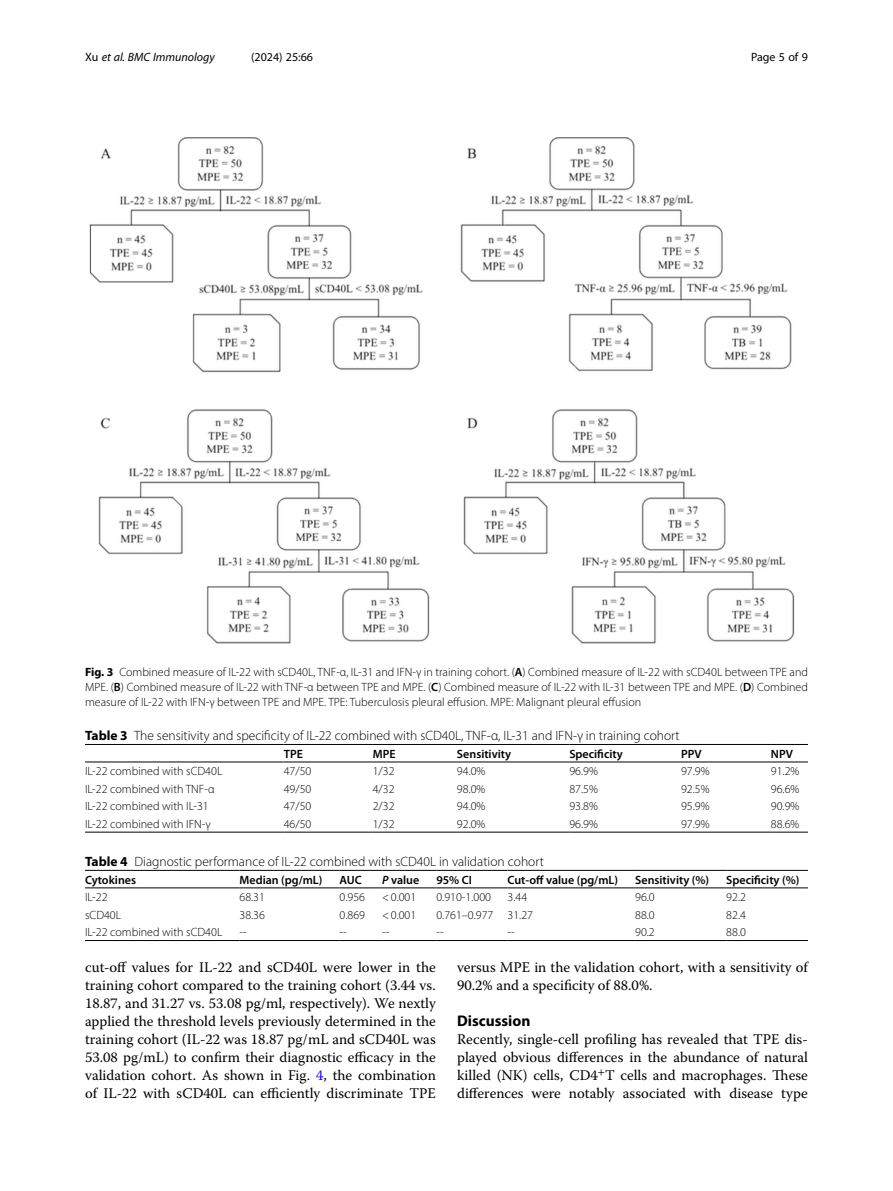
<style>
.page{position:relative;width:893px;height:1191px;background:#fff}
.page>*{position:absolute;margin:0;border:0;box-sizing:border-box;transform-origin:0 0}
.Head_1{font:700 15.45px "Myriad Pro";color:#000}
.Body_Text{font:14.7px/18px "Warnock Pro";color:#000;text-align:justify}
.Table_Caption{font:300 13.5px "Myriad Pro";color:#000}
.Figure_Caption{font:300 12px/15px "Myriad Pro";color:#000;text-align:justify}
.Table_Body{font:300 12px "Myriad Pro";color:#000}
.Table_Head{font:600 12px "Myriad Pro";color:#000}
.t1{font:italic 12px "Myriad Pro";color:#000}
.t2{font:12px "Myriad Pro";color:#000}
.s1{font-style:normal}
.s2{font-weight:700}
.s3{font-weight:600}
.s4{font-style:italic}
.s5{color:#00f}
</style>
<div class="page">
<hr style="left:85px;top:761px;width:199px;height:1px;background:#000">
<hr style="left:284px;top:744px;width:89px;height:1px;background:#000">
<hr style="left:284px;top:761px;width:89px;height:1px;background:#000">
<hr style="left:373px;top:744px;width:84px;height:1px;background:#000">
<hr style="left:373px;top:761px;width:84px;height:1px;background:#000">
<hr style="left:457px;top:744px;width:112px;height:1px;background:#000">
<hr style="left:457px;top:761px;width:112px;height:1px;background:#000">
<hr style="left:569px;top:744px;width:112px;height:1px;background:#000">
<hr style="left:569px;top:761px;width:112px;height:1px;background:#000">
<hr style="left:681px;top:744px;width:90px;height:1px;background:#000">
<hr style="left:681px;top:761px;width:90px;height:1px;background:#000">
<hr style="left:771px;top:744px;width:37px;height:1px;background:#000">
<hr style="left:771px;top:761px;width:37px;height:1px;background:#000">
<hr style="left:85px;top:832px;width:199px;height:1px;background:#000">
<hr style="left:284px;top:832px;width:89px;height:1px;background:#000">
<hr style="left:373px;top:832px;width:84px;height:1px;background:#000">
<hr style="left:457px;top:832px;width:112px;height:1px;background:#000">
<hr style="left:569px;top:832px;width:112px;height:1px;background:#000">
<hr style="left:681px;top:832px;width:90px;height:1px;background:#000">
<hr style="left:771px;top:832px;width:37px;height:1px;background:#000">
<hr style="left:85px;top:744px;width:199px;height:1px;background:#000">
<hr style="left:85px;top:887px;width:154px;height:1px;background:#000">
<hr style="left:239px;top:870px;width:101px;height:1px;background:#000">
<hr style="left:239px;top:887px;width:101px;height:1px;background:#000">
<hr style="left:340px;top:870px;width:42px;height:1px;background:#000">
<hr style="left:340px;top:887px;width:42px;height:1px;background:#000">
<hr style="left:382px;top:870px;width:54px;height:1px;background:#000">
<hr style="left:382px;top:887px;width:54px;height:1px;background:#000">
<hr style="left:436px;top:870px;width:72px;height:1px;background:#000">
<hr style="left:436px;top:887px;width:72px;height:1px;background:#000">
<hr style="left:508px;top:870px;width:127px;height:1px;background:#000">
<hr style="left:508px;top:887px;width:127px;height:1px;background:#000">
<hr style="left:635px;top:870px;width:91px;height:1px;background:#000">
<hr style="left:635px;top:887px;width:91px;height:1px;background:#000">
<hr style="left:726px;top:870px;width:82px;height:1px;background:#000">
<hr style="left:726px;top:887px;width:82px;height:1px;background:#000">
<hr style="left:85px;top:940px;width:154px;height:1px;background:#000">
<hr style="left:239px;top:940px;width:101px;height:1px;background:#000">
<hr style="left:340px;top:940px;width:42px;height:1px;background:#000">
<hr style="left:382px;top:940px;width:54px;height:1px;background:#000">
<hr style="left:436px;top:940px;width:72px;height:1px;background:#000">
<hr style="left:508px;top:940px;width:127px;height:1px;background:#000">
<hr style="left:635px;top:940px;width:91px;height:1px;background:#000">
<hr style="left:726px;top:940px;width:82px;height:1px;background:#000">
<hr style="left:85px;top:870px;width:154px;height:1px;background:#000">
<img style="left:89px;top:137px;width:706px;height:507px">
<p class="t1" style="left:85px;top:50px;width:131px"><span class="s1">Xu</span> et al. BMC Immunology</p>
<p class="t2" style="left:251px;top:50px;width:63px">(2024) 25:66</p>
<p class="t2" style="left:751px;top:50px;width:58px">Page 5 of 9</p>
<p class="Figure_Caption" style="left:85px;top:664px;width:724px"><span class="s2">Fig. 3</span> Combined measure of IL-22 with sCD40L, TNF-α, IL-31 and IFN-γ in training cohort. (<span class="s3">A</span>) Combined measure of IL-22 with sCD40L between TPE and MPE. (<span class="s3">B</span>) Combined measure of IL-22 with TNF-α between TPE and MPE. (<span class="s3">C</span>) Combined measure of IL-22 with IL-31 between TPE and MPE. (<span class="s3">D</span>) Combined measure of IL-22 with IFN-γ between TPE and MPE. TPE: Tuberculosis pleural effusion. MPE: Malignant pleural effusion</p>
<p class="Table_Caption" style="left:85px;top:727px;width:596px"><span class="s2">Table 3</span> The sensitivity and specificity of IL-22 combined with sCD40L, TNF-α, IL-31 and IFN-γ in training cohort</p>
<p class="Table_Head" style="left:284px;top:746px;width:21px">TPE</p>
<p class="Table_Head" style="left:373px;top:746px;width:24px">MPE</p>
<p class="Table_Head" style="left:457px;top:746px;width:56px">Sensitivity</p>
<p class="Table_Head" style="left:569px;top:746px;width:55px">Specificity</p>
<p class="Table_Head" style="left:681px;top:746px;width:22px">PPV</p>
<p class="Table_Head" style="left:771px;top:746px;width:23px">NPV</p>
<p class="Table_Body" style="left:85px;top:764px;width:139px">IL-22 combined with sCD40L</p>
<p class="Table_Body" style="left:284px;top:764px;width:29px">47/50</p>
<p class="Table_Body" style="left:373px;top:764px;width:23px">1/32</p>
<p class="Table_Body" style="left:457px;top:764px;width:30px">94.0%</p>
<p class="Table_Body" style="left:569px;top:764px;width:30px">96.9%</p>
<p class="Table_Body" style="left:681px;top:764px;width:30px">97.9%</p>
<p class="Table_Body" style="left:771px;top:764px;width:30px">91.2%</p>
<p class="Table_Body" style="left:85px;top:781px;width:131px">IL-22 combined with TNF-α</p>
<p class="Table_Body" style="left:284px;top:781px;width:29px">49/50</p>
<p class="Table_Body" style="left:373px;top:781px;width:23px">4/32</p>
<p class="Table_Body" style="left:457px;top:781px;width:30px">98.0%</p>
<p class="Table_Body" style="left:569px;top:781px;width:30px">87.5%</p>
<p class="Table_Body" style="left:681px;top:781px;width:30px">92.5%</p>
<p class="Table_Body" style="left:771px;top:781px;width:30px">96.6%</p>
<p class="Table_Body" style="left:85px;top:799px;width:125px">IL-22 combined with IL-31</p>
<p class="Table_Body" style="left:284px;top:799px;width:29px">47/50</p>
<p class="Table_Body" style="left:373px;top:799px;width:23px">2/32</p>
<p class="Table_Body" style="left:457px;top:799px;width:30px">94.0%</p>
<p class="Table_Body" style="left:569px;top:799px;width:30px">93.8%</p>
<p class="Table_Body" style="left:681px;top:799px;width:30px">95.9%</p>
<p class="Table_Body" style="left:771px;top:799px;width:30px">90.9%</p>
<p class="Table_Body" style="left:85px;top:816px;width:127px">IL-22 combined with IFN-γ</p>
<p class="Table_Body" style="left:284px;top:816px;width:29px">46/50</p>
<p class="Table_Body" style="left:373px;top:816px;width:23px">1/32</p>
<p class="Table_Body" style="left:457px;top:816px;width:30px">92.0%</p>
<p class="Table_Body" style="left:569px;top:816px;width:30px">96.9%</p>
<p class="Table_Body" style="left:681px;top:816px;width:30px">97.9%</p>
<p class="Table_Body" style="left:771px;top:816px;width:30px">88.6%</p>
<p class="Table_Caption" style="left:85px;top:853px;width:460px"><span class="s2">Table 4</span> Diagnostic performance of IL-22 combined with sCD40L in validation cohort</p>
<p class="Table_Head" style="left:85px;top:872px;width:53px">Cytokines</p>
<p class="Table_Head" style="left:239px;top:872px;width:84px">Median (pg/mL)</p>
<p class="Table_Head" style="left:340px;top:872px;width:24px">AUC</p>
<p class="Table_Head" style="left:382px;top:872px;width:39px"><span class="s4">P</span> value</p>
<p class="Table_Head" style="left:436px;top:872px;width:37px">95% CI</p>
<p class="Table_Head" style="left:508px;top:872px;width:112px">Cut-off value (pg/mL)</p>
<p class="Table_Head" style="left:635px;top:872px;width:75px">Sensitivity (%)</p>
<p class="Table_Head" style="left:726px;top:872px;width:75px">Specificity (%)</p>
<p class="Table_Body" style="left:85px;top:890px;width:24px">IL-22</p>
<p class="Table_Body" style="left:239px;top:890px;width:27px">68.31</p>
<p class="Table_Body" style="left:340px;top:890px;width:27px">0.956</p>
<p class="Table_Body" style="left:382px;top:890px;width:36px">&lt;0.001</p>
<p class="Table_Body" style="left:436px;top:890px;width:56px">0.910-1.000</p>
<p class="Table_Body" style="left:508px;top:890px;width:21px">3.44</p>
<p class="Table_Body" style="left:635px;top:890px;width:21px">96.0</p>
<p class="Table_Body" style="left:726px;top:890px;width:21px">92.2</p>
<p class="Table_Body" style="left:85px;top:907px;width:38px">sCD40L</p>
<p class="Table_Body" style="left:239px;top:907px;width:27px">38.36</p>
<p class="Table_Body" style="left:340px;top:907px;width:27px">0.869</p>
<p class="Table_Body" style="left:382px;top:907px;width:36px">&lt;0.001</p>
<p class="Table_Body" style="left:436px;top:907px;width:59px">0.761–0.977</p>
<p class="Table_Body" style="left:508px;top:907px;width:27px">31.27</p>
<p class="Table_Body" style="left:635px;top:907px;width:21px">88.0</p>
<p class="Table_Body" style="left:726px;top:907px;width:21px">82.4</p>
<p class="Table_Body" style="left:85px;top:925px;width:139px">IL-22 combined with sCD40L</p>
<p class="Table_Body" style="left:239px;top:925px;width:9px">--</p>
<p class="Table_Body" style="left:340px;top:925px;width:9px">--</p>
<p class="Table_Body" style="left:382px;top:925px;width:9px">--</p>
<p class="Table_Body" style="left:436px;top:925px;width:9px">--</p>
<p class="Table_Body" style="left:508px;top:925px;width:9px">--</p>
<p class="Table_Body" style="left:635px;top:925px;width:21px">90.2</p>
<p class="Table_Body" style="left:726px;top:925px;width:21px">88.0</p>
<p class="Body_Text" style="left:85px;top:958px;width:352px">cut-off values for IL-22 and sCD40L were lower in the training cohort compared to the training cohort (3.44 vs.<br>18.87, and 31.27 vs. 53.08 pg/ml, respectively). We nextly applied the threshold levels previously determined in the training cohort (IL-22 was 18.87 pg/mL and sCD40L was 53.08 pg/mL) to confirm their diagnostic efficacy in the validation cohort. As shown in Fig. <span class="s5">4</span>, the combination of IL-22 with sCD40L can efficiently discriminate TPE</p>
<p class="Body_Text" style="left:457px;top:958px;width:352px">versus MPE in the validation cohort, with a sensitivity of<br>90.2% and a specificity of 88.0%.</p>
<p class="Head_1" style="left:457px;top:1011px;width:75px">Discussion</p>
<p class="Body_Text" style="left:457px;top:1030px;width:352px">Recently, single-cell profiling has revealed that TPE dis&shy;played obvious differences in the abundance of natural killed (NK) cells, CD4<sup>+</sup>T cells and macrophages. These differences were notably associated with disease type</p>
</div>
